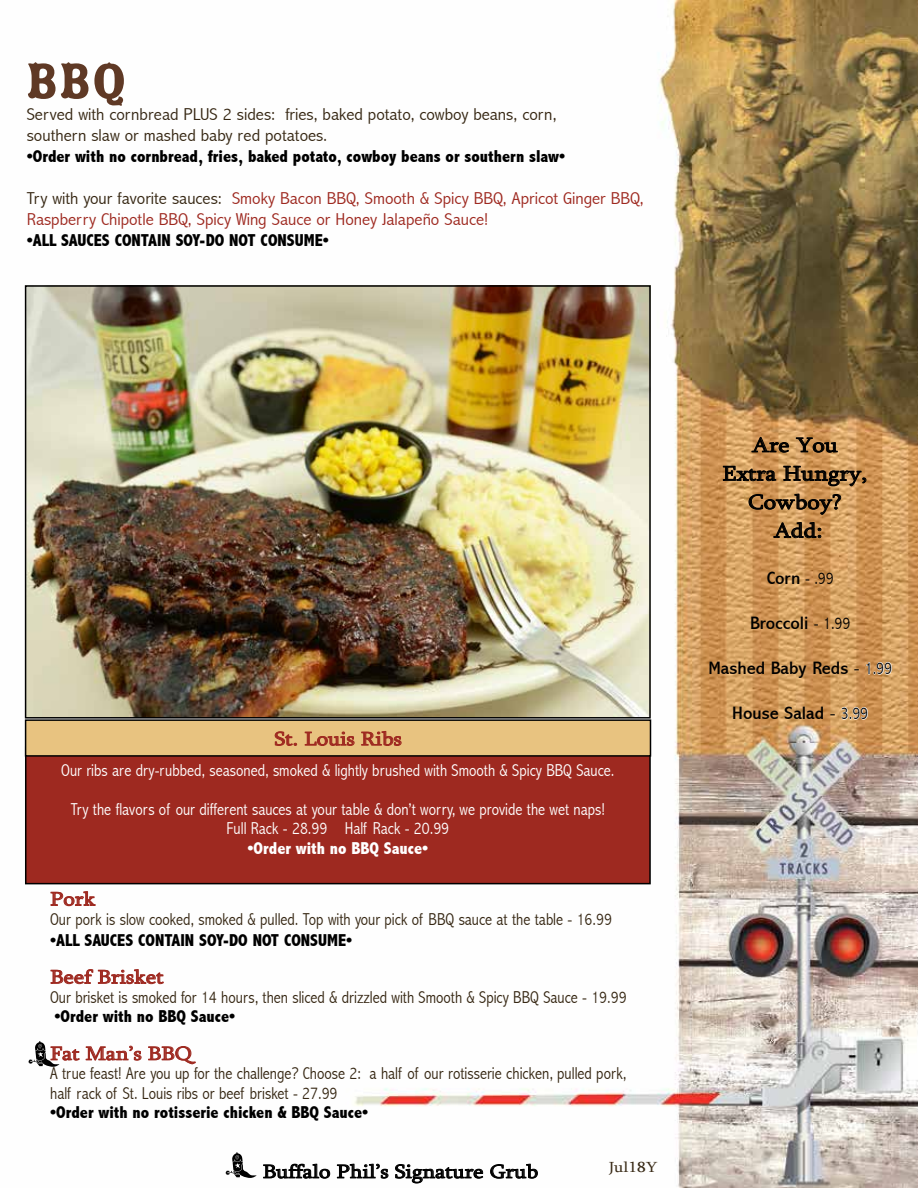
<style>
.page{position:relative;width:918px;height:1188px;background:#fff}
.page>*{position:absolute;margin:0;border:0;box-sizing:border-box;transform-origin:0 0}
.t1{font:55.5px "Zebrawood Std Fill";color:#5f3925}
.t2{font:21px/28.5px "Sylfaen";color:#000;text-align:center;scale:1.15 1}
.t3{font:19.5px "Sylfaen";color:#9e2920;scale:1.15 1}
.t4{font:19.5px "Sylfaen";color:#000;scale:1.15 1}
.t5{font:condensed 18px "Abadi";color:#000;scale:1.15 1}
.t6{font:300 condensed 17.25px/19.5px "Abadi";color:#362713}
.t7{font:800 condensed 17.25px "Abadi";color:#000}
.t8{font:300 condensed 17.25px/19.5px "Abadi";color:#fff;text-align:center}
.t9{font:300 condensed 17.25px/21px "Abadi";color:#9e2920;scale:1.15 1}
.t10{font:300 condensed 17.25px/21px "Abadi";color:#362713;scale:1.15 1}
.t11{font:800 condensed 17.25px "Abadi";color:#fff}
.t12{font:15px "Sylfaen";color:#362713;scale:1.15 1}
.s1{color:#362816}
.s2{color:#362713}
.s3{font-weight:300;font-size:17.25px}
.s4{font-weight:300}
</style>
<div class="page">
<img style="left:24px;top:0;width:893px;height:1188px">
<svg style="left:225px;top:1152px;width:32px;height:26px"></svg>
<svg style="left:263px;top:1158px;width:67px;height:21px"></svg>
<svg style="left:337px;top:1163px;width:52px;height:21px"></svg>
<svg style="left:395px;top:1164px;width:88px;height:20px"></svg>
<svg style="left:490px;top:1164px;width:48px;height:15px"></svg>
<svg style="left:608px;top:1154px;width:50px;height:22px"></svg>
<div style="left:26px;top:747px;width:624px;height:137px;background:#9e2920"></div>
<div style="left:25px;top:746px;width:626px;height:138px;border:2px solid #000"></div>
<svg style="left:148px;top:1046px;width:48px;height:20px"></svg>
<div style="left:26px;top:720px;width:624px;height:36px;background:#e8c380"></div>
<svg style="left:274px;top:731px;width:24px;height:15px"></svg>
<svg style="left:304px;top:731px;width:51px;height:15px"></svg>
<svg style="left:361px;top:731px;width:41px;height:15px"></svg>
<div style="left:25px;top:719px;width:626px;height:38px;border:2px solid #000"></div>
<svg style="left:28px;top:1041px;width:114px;height:26px"></svg>
<svg style="left:50px;top:964px;width:114px;height:25px"></svg>
<svg style="left:50px;top:891px;width:46px;height:15px"></svg>
<img style="left:28px;top:288px;width:620px;height:428px">
<div style="left:25px;top:285px;width:626px;height:434px;border:2px solid #000"></div>
<svg style="left:751px;top:434px;width:38px;height:20px"></svg>
<svg style="left:796px;top:436px;width:42px;height:17px"></svg>
<svg style="left:723px;top:465px;width:54px;height:17px"></svg>
<svg style="left:783px;top:466px;width:84px;height:21px;background:#9d7546"></svg>
<svg style="left:748px;top:493px;width:94px;height:47px;background:#b0814d"></svg>
<svg style="left:866px;top:662px;width:26px;height:13px"></svg>
<svg style="left:841px;top:707px;width:27px;height:13px"></svg>
<h1 class="t1" style="left:26px;top:52px;width:103px">BBQ</h1>
<p class="t10" style="left:27px;top:104px;width:462px">Served with <span class="s1">cornbread</span> PLUS 2 sides: fries, baked potato, cowboy beans, corn, southern slaw or mashed baby red potatoes.</p>
<p class="t7" style="left:27px;top:147px;width:540px">•Order with no cornbread, fries, baked potato, cowboy beans or southern slaw•</p>
<p class="t9" style="left:27px;top:188px;width:538px"><span class="s2">Try with your favorite sauces:</span> Smoky Bacon BBQ, Smooth &amp; Spicy BBQ, Apricot Ginger BBQ,<br>Raspberry Chipotle BBQ, Spicy Wing Sauce or Honey Jalapeño Sauce!</p>
<p class="t7" style="left:27px;top:231px;width:304px">•ALL SAUCES CONTAIN SOY-DO NOT CONSUME•</p>
<p class="t3" style="left:274px;top:726px;width:112px">St. Louis Ribs</p>
<p class="t8" style="left:61px;top:760px;width:555px">Our ribs are dry-rubbed, seasoned, smoked &amp; lightly brushed with Smooth &amp; Spicy BBQ Sauce.</p>
<p class="t8" style="left:71px;top:799px;width:536px">Try the flavors of our different sauces at your table &amp; don’t worry, we provide the wet naps!<br>Full Rack - 28.99 Half Rack - 20.99</p>
<p class="t11" style="left:248px;top:838px;width:182px">•Order with no BBQ Sauce•</p>
<p class="t3" style="left:50px;top:886px;width:41px">Pork</p>
<p class="t6" style="left:50px;top:909px;width:563px">Our pork is slow cooked, smoked &amp; pulled. Top with your pick of BBQ sauce at the table - 16.99</p>
<p class="t7" style="left:50px;top:930px;width:304px">•ALL SAUCES CONTAIN SOY-DO NOT CONSUME•</p>
<p class="t3" style="left:50px;top:964px;width:100px">Beef Brisket</p>
<p class="t6" style="left:50px;top:987px;width:578px">Our brisket is smoked for 14 hours, then sliced &amp; drizzled with Smooth &amp; Spicy BBQ Sauce - 19.99</p>
<p class="t7" style="left:55px;top:1007px;width:182px">•Order with no BBQ Sauce•</p>
<p class="t3" style="left:50px;top:1040px;width:125px">Fat Man’s BBQ</p>
<p class="t6" style="left:50px;top:1064px;width:578px">A true feast! Are you up for the challenge? Choose 2: a half of our rotisserie chicken, pulled pork, half rack of St. Louis ribs or beef brisket - 27.99</p>
<p class="t7" style="left:50px;top:1103px;width:320px">•Order with no rotisserie chicken &amp; BBQ Sauce•</p>
<p class="t4" style="left:263px;top:1158px;width:241px">Buffalo Phil’s Signature Grub</p>
<p class="t12" style="left:609px;top:1157px;width:44px">Jul18Y</p>
<p class="t2" style="left:722px;top:430px;width:127px">Are You<br>Extra Hungry,<br>Cowboy?<br>Add:</p>
<p class="t5" style="left:767px;top:568px;width:60px">Corn <span class="s3">- .99</span></p>
<p class="t5" style="left:750px;top:613px;width:89px">Broccoli <span class="s3">- 1.99</span></p>
<p class="t5" style="left:708px;top:658px;width:161px">Mashed Baby Reds <span class="s4">-</span> <span class="s3">1.99</span></p>
<p class="t5" style="left:732px;top:703px;width:120px">House Salad <span class="s4">-</span> <span class="s3">3.99</span></p>
</div>
